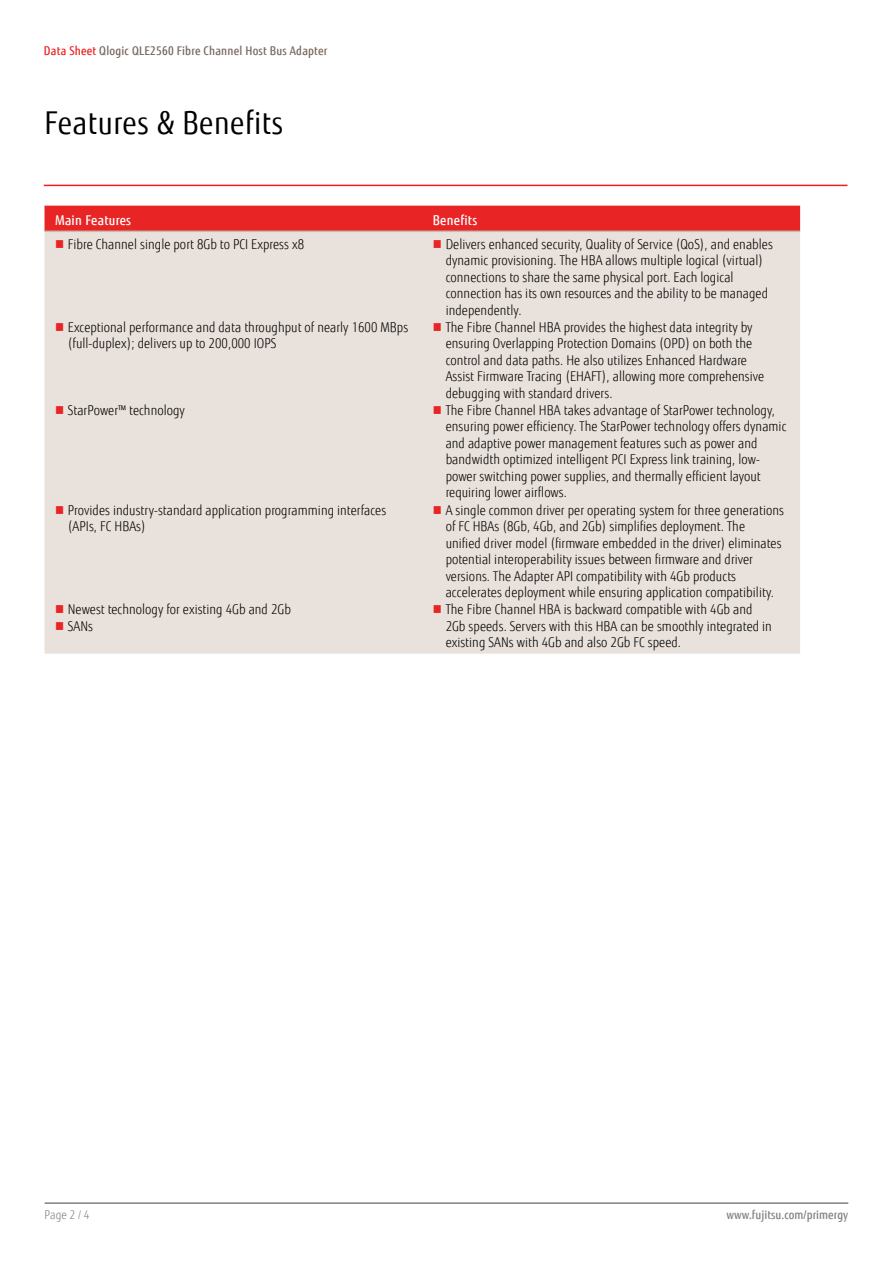
<style>
.page{position:relative;width:893px;height:1263px;background:#fff}
.page>*{position:absolute;margin:0;border:0;box-sizing:border-box;transform-origin:0 0}
.t1{font:31.5px "Fujitsu Sans";letter-spacing:.02em;color:#000;scale:.9 1}
.t2{font:300 13.5px/16.5px "Fujitsu Sans";letter-spacing:.005em;color:#000;scale:.9 1}
.t3{font:500 13.5px "Fujitsu Sans";letter-spacing:.02em;color:#fff;scale:.9 1}
.t4{font:500 12px "Fujitsu Sans";letter-spacing:.02em;color:#79695e;scale:.9 1}
.t5{font:500 12px "Fujitsu Sans";letter-spacing:.005em;color:#818280;scale:.9 1}
.t6{font:300 12px "Fujitsu Sans";color:#818280;scale:.9 1}
.s1{color:#e92425}
</style>
<div class="page">
<hr style="left:45px;top:1202px;width:803px;height:2px;background:#818280">
<div style="left:45px;top:206px;width:755px;height:25px;background:#e92425"></div>
<div style="left:45px;top:232px;width:755px;height:422px;background:#e9e1db"></div>
<hr style="left:45px;top:231px;width:377px;height:1px;background:#c9bbb0">
<hr style="left:422px;top:231px;width:378px;height:1px;background:#c9bbb0">
<hr style="left:44px;top:185px;width:803px;height:1px;background:#ed1d24">
<svg style="left:56px;top:240px;width:7px;height:8px"></svg>
<svg style="left:434px;top:240px;width:7px;height:8px"></svg>
<svg style="left:56px;top:323px;width:7px;height:8px"></svg>
<svg style="left:434px;top:323px;width:7px;height:8px"></svg>
<svg style="left:56px;top:406px;width:7px;height:8px"></svg>
<svg style="left:434px;top:406px;width:7px;height:8px"></svg>
<svg style="left:56px;top:506px;width:7px;height:7px"></svg>
<svg style="left:434px;top:506px;width:7px;height:7px"></svg>
<svg style="left:56px;top:605px;width:7px;height:8px"></svg>
<svg style="left:56px;top:622px;width:7px;height:8px"></svg>
<svg style="left:434px;top:605px;width:7px;height:8px"></svg>
<p class="t4" style="left:44px;top:43px;width:316px"><span class="s1">Data Sheet</span> Qlogic QLE2560 Fibre Channel Host Bus Adapter</p>
<h1 class="t1" style="left:45px;top:104px;width:267px">Features &amp; Benefits</h1>
<p class="t3" style="left:55px;top:212px;width:86px">Main Features</p>
<p class="t3" style="left:433px;top:212px;width:51px">Benefits</p>
<p class="t2" style="left:68px;top:236px;width:264px">Fibre Channel single port 8Gb to PCI Express x8</p>
<p class="t2" style="left:446px;top:236px;width:365px">Delivers enhanced security, Quality of Service (QoS), and enables dynamic provisioning. The HBA allows multiple logical (virtual) connections to share the same physical port. Each logical connection has its own resources and the ability to be managed independently.</p>
<p class="t2" style="left:68px;top:319px;width:380px">Exceptional performance and data throughput of nearly 1600 MBps (full-duplex); delivers up to 200,000 IOPS</p>
<p class="t2" style="left:446px;top:319px;width:355px">The Fibre Channel HBA provides the highest data integrity by ensuring Overlapping Protection Domains (OPD) on both the control and data paths. He also utilizes Enhanced Hardware Assist Firmware Tracing (EHAFT), allowing more comprehensive debugging with standard drivers.</p>
<p class="t2" style="left:68px;top:402px;width:132px">StarPower™ technology</p>
<p class="t2" style="left:446px;top:402px;width:380px">The Fibre Channel HBA takes advantage of StarPower technology, ensuring power efficiency. The StarPower technology offers dynamic and adaptive power management features such as power and bandwidth optimized intelligent PCI Express link training, low&shy;power switching power supplies, and thermally efficient layout requiring lower airflows.</p>
<p class="t2" style="left:68px;top:502px;width:355px">Provides industry-standard application programming interfaces (APIs, FC HBAs)</p>
<p class="t2" style="left:446px;top:502px;width:377px">A single common driver per operating system for three generations of FC HBAs (8Gb, 4Gb, and 2Gb) simplifies deployment. The<br>unified driver model (firmware embedded in the driver) eliminates potential interoperability issues between firmware and driver versions. The Adapter API compatibility with 4Gb products accelerates deployment while ensuring application compatibility.</p>
<p class="t2" style="left:68px;top:601px;width:249px">Newest technology for existing 4Gb and 2Gb<br>SANs</p>
<p class="t2" style="left:446px;top:601px;width:364px">The Fibre Channel HBA is backward compatible with 4Gb and<br>2Gb speeds. Servers with this HBA can be smoothly integrated in existing SANs with 4Gb and also 2Gb FC speed.</p>
<p class="t6" style="left:45px;top:1208px;width:51px">Page 2 / 4</p>
<p class="t5" style="left:726px;top:1208px;width:137px">www.fujitsu.com/primergy</p>
</div>
